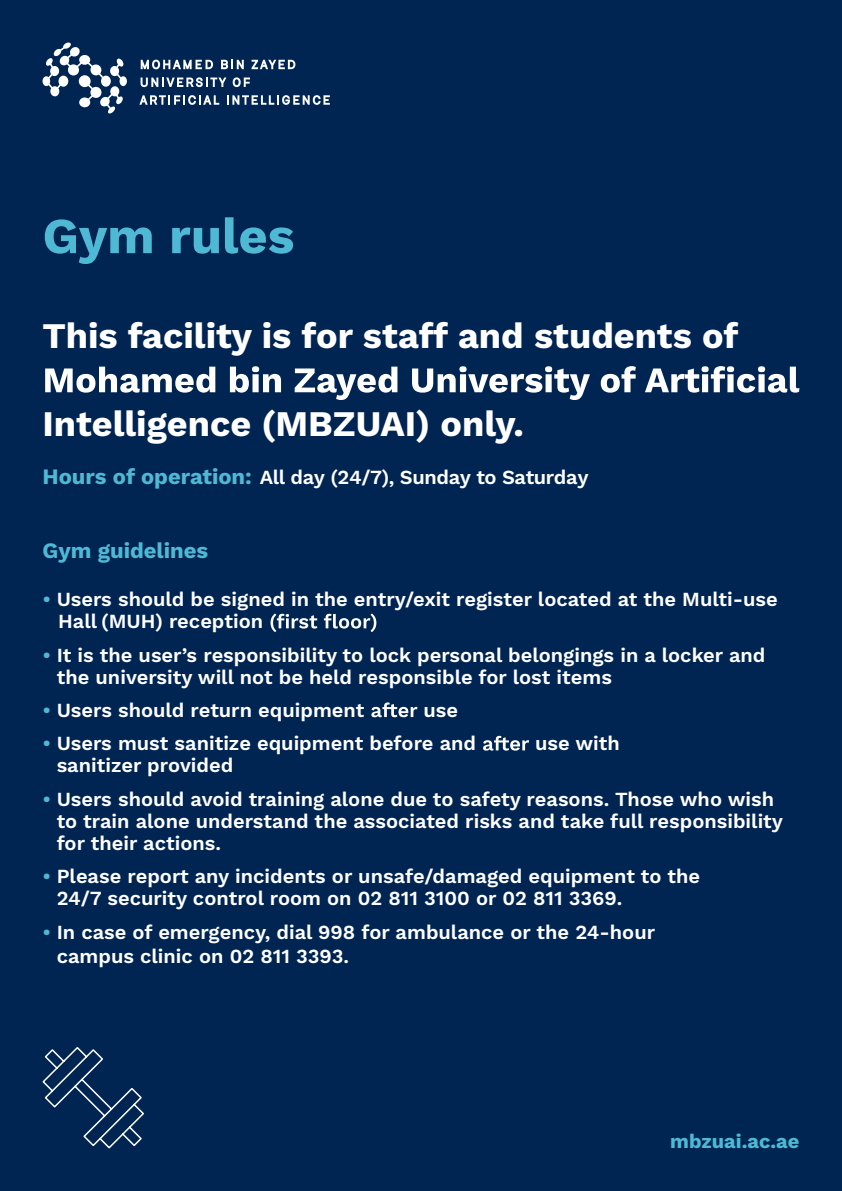
<style>
.page{position:relative;width:842px;height:1191px;background:#002553}
.page>*{position:absolute;margin:0;border:0;box-sizing:border-box;transform-origin:0 0}
.t1{font:700 50.4px "Work Sans";color:#4eb8d5}
.t2{font:700 36px "Work Sans";color:#fff}
.t3{font:700 22px "Work Sans";color:#4eb8d5}
.t4{font:600 20px/22px "Work Sans";color:#fff}
.t5{font:600 20px "Work Sans";letter-spacing:-.02em;color:#fff}
.t6{font:700 20px "Work Sans";color:#4eb8d5}
.s1{font-weight:700;font-size:22px;color:#4eb8d5}
.s2{color:#4eb8d5}
</style>
<div class="page">
<svg style="left:45px;top:366px;width:754px;height:34px"></svg>
<svg style="left:270px;top:613px;width:47px;height:19px"></svg>
<svg style="left:324px;top:613px;width:52px;height:19px"></svg>
<svg style="left:371px;top:702px;width:46px;height:15px"></svg>
<svg style="left:483px;top:736px;width:46px;height:14px"></svg>
<svg style="left:141px;top:60px;width:72px;height:9px"></svg>
<svg style="left:221px;top:60px;width:23px;height:9px"></svg>
<svg style="left:252px;top:60px;width:43px;height:9px"></svg>
<svg style="left:141px;top:77px;width:85px;height:10px"></svg>
<svg style="left:233px;top:77px;width:17px;height:10px"></svg>
<svg style="left:139px;top:95px;width:80px;height:10px"></svg>
<svg style="left:227px;top:95px;width:103px;height:10px"></svg>
<svg style="left:43px;top:43px;width:84px;height:71px"></svg>
<svg style="left:42px;top:1047px;width:102px;height:102px"></svg>
<h1 class="t1" style="left:43px;top:198px;width:253px">Gym rules</h1>
<h2 class="t2" style="left:43px;top:309px;width:697px">This facility is for staff and students of</h2>
<h2 class="t2" style="left:43px;top:397px;width:483px">Intelligence (MBZUAI) only.</h2>
<p class="t5" style="left:43px;top:466px;width:547px"><span class="s1">Hours of operation:</span> All day (24/7), Sunday to Saturday</p>
<p class="t3" style="left:43px;top:534px;width:167px">Gym guidelines</p>
<p class="t4" style="left:58px;top:589px;width:721px;text-indent:-16px"><span class="s2">•</span> Users should be signed in the entry/exit register located at the Multi-use<br>Hall (MUH) reception</p>
<p class="t4" style="left:57px;top:645px;width:710px;text-indent:-14px"><span class="s2">•</span> It is the user’s responsibility to lock personal belongings in a locker and the university will not be held responsible for lost items</p>
<p class="t4" style="left:43px;top:700px;width:323px"><span class="s2">•</span> Users should return equipment</p>
<p class="t4" style="left:423px;top:700px;width:36px">use</p>
<p class="t4" style="left:43px;top:733px;width:435px"><span class="s2">•</span> Users must sanitize equipment before and</p>
<p class="t4" style="left:535px;top:733px;width:86px">use with</p>
<p class="t4" style="left:57px;top:755px;width:178px">sanitizer provided</p>
<p class="t4" style="left:57px;top:789px;width:728px;text-indent:-14px"><span class="s2">•</span> Users should avoid training alone due to safety reasons. Those who wish to train alone understand the associated risks and take full responsibility for their actions.</p>
<p class="t4" style="left:57px;top:866px;width:645px;text-indent:-14px"><span class="s2">•</span> Please report any incidents or unsafe/damaged equipment to the<br>24/7 security control room on 02 811 3100 or 02 811 3369.</p>
<p class="t4" style="left:57px;top:920px;width:600px;line-height:24px;text-indent:-14px"><span class="s2">•</span> In case of emergency, dial 998 for ambulance or the 24-hour campus clinic on 02 811 3393.</p>
<p class="t6" style="left:670px;top:1126px;width:130px">mbzuai.ac.ae</p>
</div>
